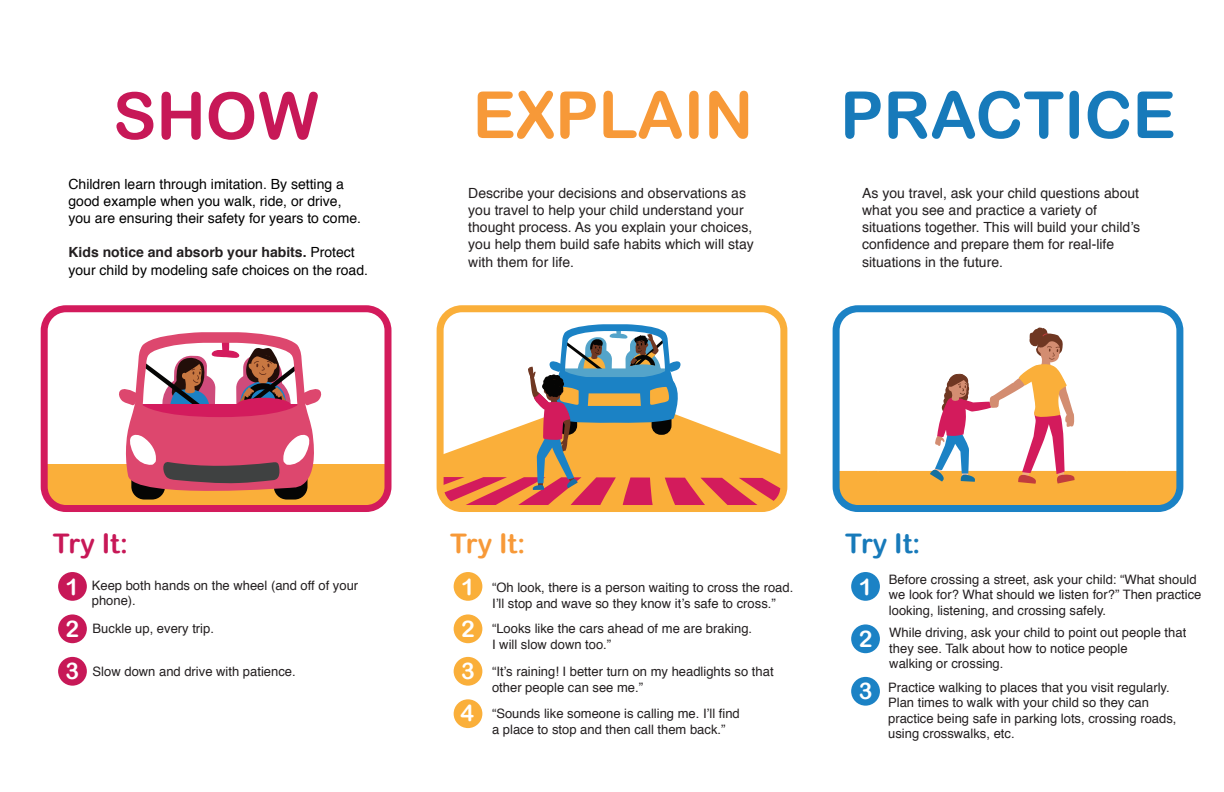
<style>
.page{position:relative;width:1224px;height:792px;background:#fff}
.page>*{position:absolute;margin:0;border:0;box-sizing:border-box;transform-origin:0 0}
.t1{font:65px "Arial Rounded MT Bold";color:#177aba}
.t2{font:65px "Arial Rounded MT Bold";color:#f79938}
.t3{font:65px "Arial Rounded MT Bold";color:#c71857}
.t4{font:27px "Arial Rounded MT Bold";color:#c71857}
.t5{font:27px "Arial Rounded MT Bold";color:#f79938}
.t6{font:27px "Arial Rounded MT Bold";color:#177aba}
.t7{font:23px/42.2px "Arial Rounded MT Bold";color:#fff;text-align:justify}
.t8{font:14px/17.1px "Helvetica";color:#231f20}
.t9{font:14px/16.8px "Helvetica";color:#000}
.t10{font:13px/15.6px "Helvetica";color:#231f20}
.s1{font-weight:700;color:#231f20}
</style>
<div class="page">
<svg style="left:49px;top:332px;width:334px;height:172px"></svg>
<svg style="left:445px;top:324px;width:334px;height:180px"></svg>
<svg style="left:841px;top:327px;width:334px;height:177px"></svg>
<div style="left:41px;top:305px;width:350px;height:207px;border:7px solid #d31b5c;border-radius:22px"></div>
<div style="left:437px;top:305px;width:350px;height:207px;border:7px solid #faaf3a;border-radius:22px"></div>
<div style="left:833px;top:305px;width:350px;height:207px;border:7px solid #1b82c5;border-radius:22px"></div>
<div style="left:58px;top:572px;width:29px;height:29px;background:#c71857;border-radius:50%"></div>
<div style="left:58px;top:614px;width:29px;height:29px;background:#c71857;border-radius:50%"></div>
<div style="left:58px;top:657px;width:29px;height:29px;background:#c71857;border-radius:50%"></div>
<div style="left:851px;top:572px;width:29px;height:29px;background:#1b82c5;border-radius:50%"></div>
<div style="left:851px;top:624px;width:29px;height:29px;background:#1b82c5;border-radius:50%"></div>
<div style="left:851px;top:677px;width:29px;height:29px;background:#1b82c5;border-radius:50%"></div>
<div style="left:454px;top:572px;width:28px;height:29px;background:#faaf3a;border-radius:50%"></div>
<div style="left:454px;top:614px;width:28px;height:29px;background:#faaf3a;border-radius:50%"></div>
<div style="left:454px;top:657px;width:28px;height:29px;background:#faaf3a;border-radius:50%"></div>
<div style="left:454px;top:699px;width:28px;height:29px;background:#faaf3a;border-radius:50%"></div>
<h1 class="t3" style="left:113px;top:78px;width:207px">SHOW</h1>
<h1 class="t2" style="left:473px;top:77px;width:282px">EXPLAIN</h1>
<h1 class="t1" style="left:840px;top:77px;width:337px">PRACTICE</h1>
<p class="t9" style="left:69px;top:177px;width:294px">Children learn through imitation. By setting a good example when you walk, ride, or drive, you are ensuring their safety for years to come.</p>
<p class="t9" style="left:69px;top:243px;width:301px;line-height:18px"><span class="s1">Kids notice and absorb your habits.</span> Protect your child by modeling safe choices on the road.</p>
<p class="t8" style="left:468px;top:185px;width:287px">Describe your decisions and observations as you travel to help your child understand your thought process. As you explain your choices, you help them build safe habits which will stay with them for life.</p>
<p class="t8" style="left:862px;top:185px;width:280px">As you travel, ask your child questions about what you see and practice a variety of situations together. This will build your child’s confidence and prepare them for real-life situations in the future.</p>
<h2 class="t4" style="left:53px;top:527px;width:77px">Try It:</h2>
<h2 class="t5" style="left:450px;top:527px;width:77px">Try It:</h2>
<h2 class="t6" style="left:845px;top:527px;width:77px">Try It:</h2>
<h3 class="t7" style="left:66px;top:566px;width:15px">1<br>2<br>3</h3>
<p class="t10" style="left:92px;top:578px;width:268px">Keep both hands on the wheel (and off of your phone).</p>
<p class="t10" style="left:889px;top:572px;width:314px">Before crossing a street, ask your child: “What should we look for? What should we listen for?” Then practice looking, listening, and crossing safely.</p>
<p class="t10" style="left:889px;top:625px;width:298px">While driving, ask your child to point out people that they see. Talk about how to notice people<br>walking or crossing.</p>
<p class="t10" style="left:888px;top:680px;width:290px">Practice walking to places that you visit regularly.<br>Plan times to walk with your child so they can practice being safe in parking lots, crossing roads, using crosswalks, etc.</p>
<h3 class="t7" style="left:461px;top:565px;width:16px">1<br>2<br>3<br>4</h3>
<h3 class="t7" style="left:859px;top:565px;width:15px">1</h3>
<h3 class="t7" style="left:859px;top:617px;width:15px">2</h3>
<h3 class="t7" style="left:859px;top:670px;width:15px">3</h3>
<p class="t10" style="left:492px;top:580px;width:303px">“Oh look, there is a person waiting to cross the road.<br>I’ll stop and wave so they know it’s safe to cross.”</p>
<p class="t10" style="left:492px;top:621px;width:262px">“Looks like the cars ahead of me are braking.<br>I will slow down too.”</p>
<p class="t10" style="left:492px;top:664px;width:283px">“It’s raining! I better turn on my headlights so that other people can see me.”</p>
<p class="t10" style="left:492px;top:706px;width:249px">“Sounds like someone is calling me. I’ll find a place to stop and then call them back.”</p>
<p class="t10" style="left:93px;top:621px;width:123px">Buckle up, every trip.</p>
<p class="t10" style="left:93px;top:664px;width:205px">Slow down and drive with patience.</p>
</div>
